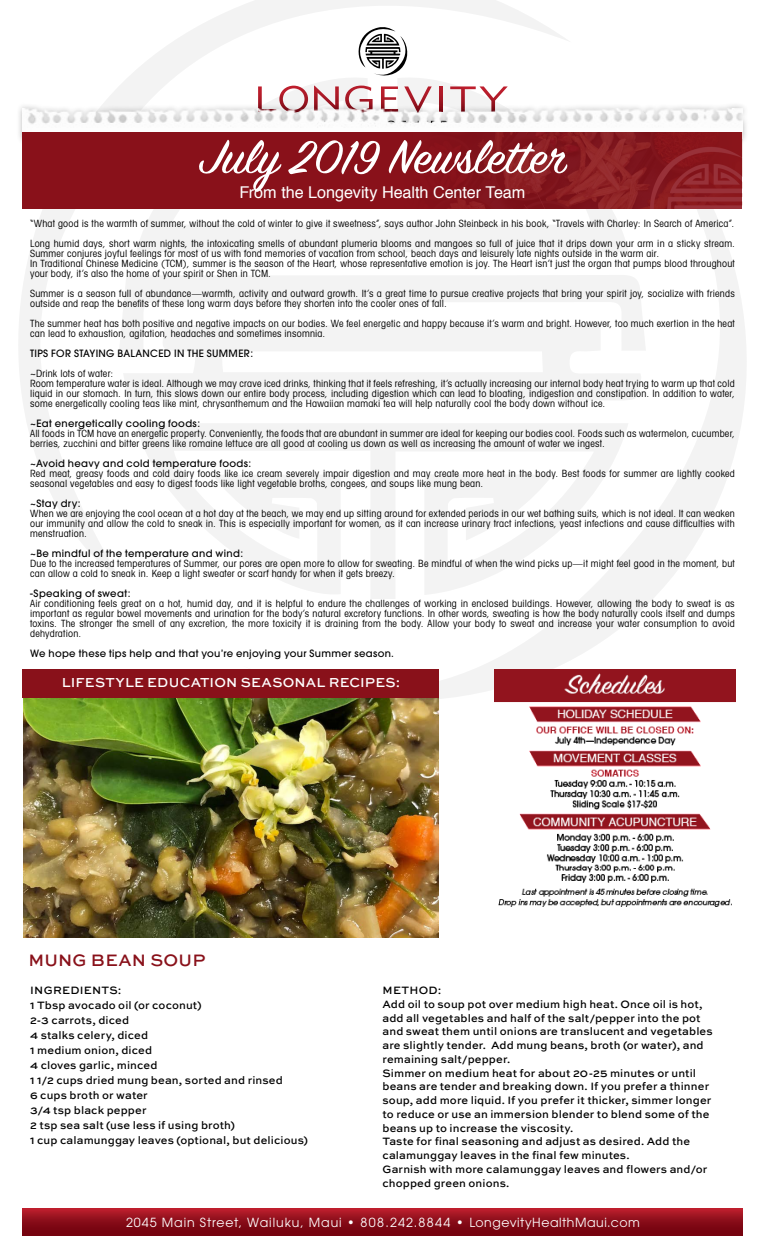
<style>
.page{position:relative;width:765px;height:1260px;background:#fff}
.page>*{position:absolute;margin:0;border:0;box-sizing:border-box;transform-origin:0 0}
.t1{font:52.5px "Sign Painter House Script";letter-spacing:.005em;color:#fff;scale:1.06 1}
.t2{font:500 17.5px "Sweet Sans Pro";letter-spacing:.005em;color:#89111a}
.t3{font:16.25px "Helvetica";letter-spacing:-.005em;color:#fff}
.t4{font:500 13.75px "Sweet Sans Pro";letter-spacing:.015em;color:#fff}
.t5{font:12.5px "Avant Garde";letter-spacing:.07em;color:#fff}
.t6{font:500 11.25px/13.8px "Sweet Sans Pro";letter-spacing:.01em;color:#000}
.t7{font:condensed 10px/10px "Avant Garde";letter-spacing:.025em;color:#000}
.t8{font:500 10px "Avant Garde";letter-spacing:.03em;color:#000}
</style>
<div class="page">
<svg style="left:23px;top:1209px;width:720px;height:27px;background:#8d0d19"></svg>
<img style="left:23px;top:697px;width:415px;height:241px">
<svg style="left:241px;top:146px;width:505px;height:556px"></svg>
<svg style="left:19px;top:0;width:553px;height:580px"></svg>
<div style="left:16px;top:102px;width:733px;height:44px;background:#000;opacity:.32"></div>
<img style="left:23px;top:109px;width:719px;height:23px">
<div style="left:22px;top:669px;width:417px;height:28px;background:#89111a"></div>
<div style="left:22px;top:132px;width:720px;height:77px;background:#89111a"></div>
<img style="left:495px;top:669px;width:240px;height:238px">
<img style="left:448px;top:132px;width:294px;height:77px">
<h1 class="t1" style="left:199px;top:125px;width:350px">July 2019 Newsletter</h1>
<h3 class="t3" style="left:240px;top:180px;width:287px">From the Longevity Health Center Team</h3>
<p class="t7" style="left:30px;top:214px;width:706px;line-height:20px">“What good is the warmth of summer, without the cold of winter to give it sweetness”, says author John Steinbeck in his book, “Travels with Charley: In Search of America”.<br>Long humid days, short warm nights, the intoxicating smells of abundant plumeria blooms and mangoes so full of juice that it drips down your arm in a sticky stream.</p>
<p class="t7" style="left:30px;top:249px;width:706px">Summer conjures joyful feelings for most of us with fond memories of vacation from school, beach days and leisurely late nights outside in the warm air.<br>In Traditional Chinese Medicine (TCM), summer is the season of the Heart, whose representative emotion is joy. The Heart isn’t just the organ that pumps blood throughout your body, it’s also the home of your spirit or Shen in TCM.</p>
<p class="t7" style="left:30px;top:289px;width:706px">Summer is a season full of abundance—warmth, activity and outward growth. It’s a great time to pursue creative projects that bring your spirit joy, socialize with friends outside and reap the benefits of these long warm days before they shorten into the cooler ones of fall.</p>
<p class="t7" style="left:30px;top:319px;width:706px">The summer heat has both positive and negative impacts on our bodies. We feel energetic and happy because it’s warm and bright. However, too much exertion in the heat can lead to exhaustion, agitation, headaches and sometimes insomnia.</p>
<p class="t8" style="left:30px;top:348px;width:225px">TIPS FOR STAYING BALANCED IN THE SUMMER:</p>
<p class="t7" style="left:30px;top:369px;width:706px">~Drink lots of water:<br>Room temperature water is ideal. Although we may crave iced drinks, thinking that it feels refreshing, it’s actually increasing our internal body heat trying to warm up that cold liquid in our stomach. In turn, this slows down our entire body process, including digestion which can lead to bloating, indigestion and constipation. In addition to water, some energetically cooling teas like mint, chrysanthemum and the Hawaiian mamaki tea will help naturally cool the body down without ice.</p>
<p class="t8" style="left:30px;top:418px;width:172px">~Eat energetically cooling foods:</p>
<p class="t7" style="left:30px;top:429px;width:706px">All foods in TCM have an energetic property. Conveniently, the foods that are abundant in summer are ideal for keeping our bodies cool. Foods such as watermelon, cucumber, berries, zucchini and bitter greens like romaine lettuce are all good at cooling us down as well as increasing the amount of water we ingest.</p>
<p class="t8" style="left:30px;top:458px;width:223px">~Avoid heavy and cold temperature foods:</p>
<p class="t7" style="left:30px;top:469px;width:706px">Red meat, greasy foods and cold dairy foods like ice cream severely impair digestion and may create more heat in the body. Best foods for summer are lightly cooked seasonal vegetables and easy to digest foods like light vegetable broths, congees, and soups like mung bean.</p>
<p class="t8" style="left:30px;top:498px;width:52px">~Stay dry:</p>
<p class="t7" style="left:30px;top:509px;width:706px;text-align:justify">When we are enjoying the cool ocean at a hot day at the beach, we may end up sitting around for extended periods in our wet bathing suits, which is not ideal. It can weaken our immunity and allow the cold to sneak in. This is especially important for women, as it can increase urinary tract infections, yeast infections and cause difficulties with menstruation.</p>
<p class="t8" style="left:30px;top:548px;width:215px">~Be mindful of the temperature and wind:</p>
<p class="t7" style="left:30px;top:559px;width:706px">Due to the increased temperatures of Summer, our pores are open more to allow for sweating. Be mindful of when the wind picks up—it might feel good in the moment, but can allow a cold to sneak in. Keep a light sweater or scarf handy for when it gets breezy.</p>
<p class="t8" style="left:30px;top:588px;width:102px">-Speaking of sweat:</p>
<p class="t7" style="left:30px;top:599px;width:706px;text-align:justify">Air conditioning feels great on a hot, humid day, and it is helpful to endure the challenges of working in enclosed buildings. However, allowing the body to sweat is as important as regular bowel movements and urination for the body’s natural excretory functions. In other words, sweating is how the body naturally cools itself and dumps toxins. The stronger the smell of any excretion, the more toxicity it is draining from the body. Allow your body to sweat and increase your water consumption to avoid dehydration.</p>
<p class="t8" style="left:30px;top:648px;width:365px">We hope these tips help and that you’re enjoying your Summer season.</p>
<h3 class="t4" style="left:62px;top:672px;width:340px">LIFESTYLE EDUCATION SEASONAL RECIPES:</h3>
<h2 class="t2" style="left:28px;top:947px;width:179px">MUNG BEAN SOUP</h2>
<p class="t6" style="left:30px;top:982px;width:279px;line-height:15px">INGREDIENTS:<br>1 Tbsp avocado oil (or coconut)<br>2-3 carrots, diced<br>4 stalks celery, diced<br>1 medium onion, diced<br>4 cloves garlic, minced<br>1 1/2 cups dried mung bean, sorted and rinsed<br>6 cups broth or water<br>3/4 tsp black pepper<br>2 tsp sea salt (use less if using broth)<br>1 cup calamunggay leaves (optional, but delicious)</p>
<p class="t6" style="left:382px;top:983px;width:332px">METHOD:<br>Add oil to soup pot over medium high heat. Once oil is hot, add all vegetables and half of the salt/pepper into the pot and sweat them until onions are translucent and vegetables are slightly tender. Add mung beans, broth (or water), and remaining salt/pepper.<br>Simmer on medium heat for about 20-25 minutes or until beans are tender and breaking down. If you prefer a thinner soup, add more liquid. If you prefer it thicker, simmer longer to reduce or use an immersion blender to blend some of the beans up to increase the viscosity.<br>Taste for final seasoning and adjust as desired. Add the calamunggay leaves in the final few minutes.<br>Garnish with more calamunggay leaves and flowers and/or chopped green onions.</p>
<p class="t5" style="left:126px;top:1215px;width:515px">2045 Main Street, Wailuku, Maui • 808.242.8844 • LongevityHealthMaui.com</p>
</div>
